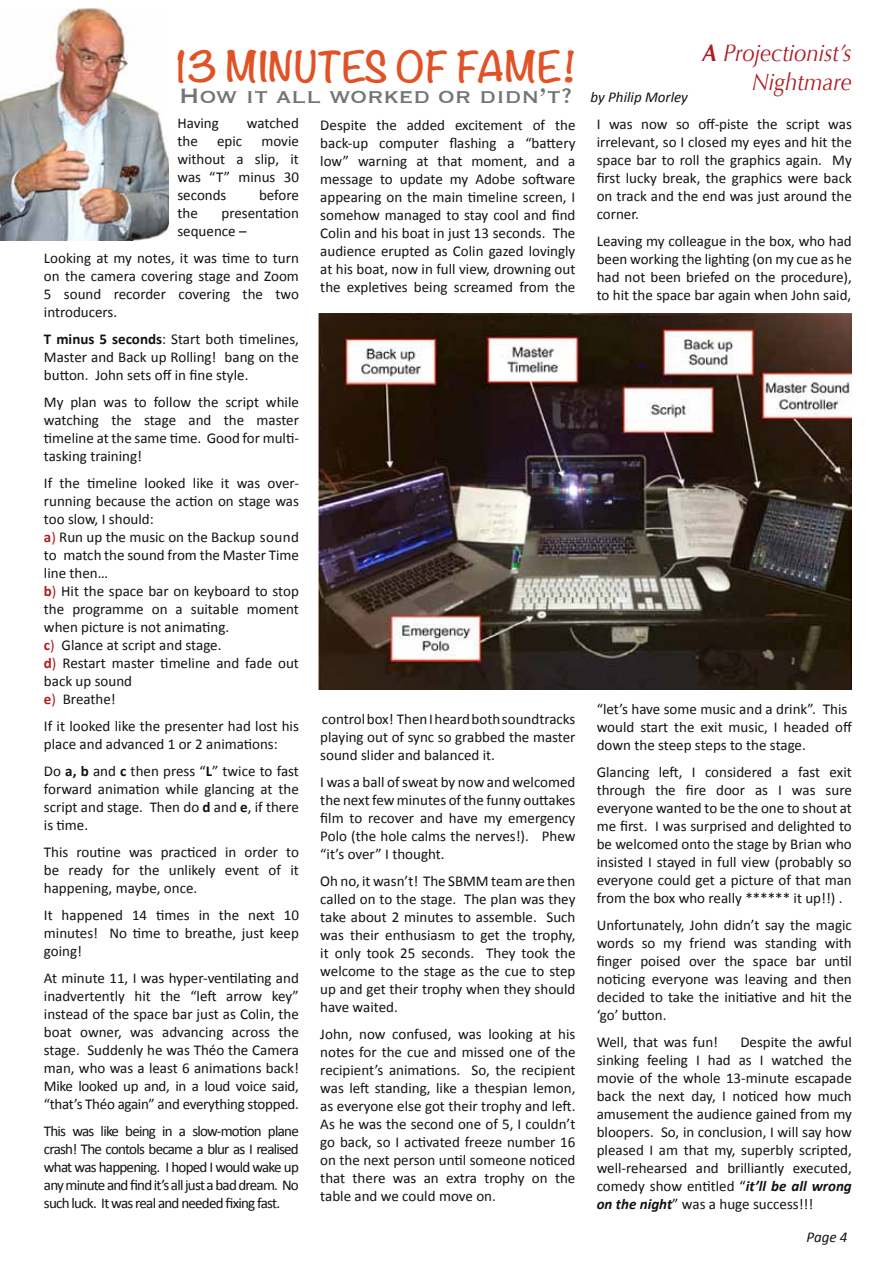
<style>
.page{position:relative;width:893px;height:1263px;background:#fff}
.page>*{position:absolute;margin:0;border:0;box-sizing:border-box;transform-origin:0 0}
.t1{font:700 37.5px "Noteworthy";color:#df5327}
.t2{font:27px "Copperplate";color:#727574}
.t3{font:italic 24px/28.8px "Optima";color:#ae1d23;text-align:right;scale:.92 1}
.t4{font:15px/18px "Calibri";color:#121212;text-align:justify}
.t5{font:italic 15px "Calibri";color:#121212}
.s1{font-family:"Calibri";font-style:italic;font-size:15px;color:#121212}
.s2{font-weight:700}
.s3{font-weight:700;color:#ae1d23}
.s4{color:#ae1d23}
.s5{font-weight:700;font-style:italic}
</style>
<div class="page">
<img style="left:0;top:9px;width:169px;height:232px">
<img style="left:319px;top:313px;width:533px;height:376px">
<h1 class="t1" style="left:176px;top:34px;width:401px">13 MINUTES OF FAME!</h1>
<h2 class="t2" style="left:179px;top:78px;width:511px">How it all worked or didn’t? <span class="s1">by Philip Morley</span></h2>
<h3 class="t3" style="left:702px;top:39px;width:164px"><span class="s2">A</span> Projectionist’s<br>Nightmare</h3>
<p class="t4" style="left:177px;top:113px;width:43px">Having</p>
<p class="t4" style="left:247px;top:113px;width:54px">watched</p>
<p class="t4" style="left:177px;top:131px;width:22px">the</p>
<p class="t4" style="left:217px;top:131px;width:27px">epic</p>
<p class="t4" style="left:177px;top:131px;width:123px;text-indent:84px">movie without a slip, it was “T” minus 30 seconds</p>
<p class="t4" style="left:259px;top:185px;width:41px">before</p>
<p class="t4" style="left:177px;top:203px;width:22px">the</p>
<p class="t4" style="left:177px;top:203px;width:123px;text-indent:44px">presentation sequence –</p>
<p class="t4" style="left:44px;top:248px;width:256px">Looking at my notes, it was time to turn on the camera covering stage and Zoom 5 sound recorder covering the two introducers.</p>
<p class="t4" style="left:44px;top:329px;width:257px"><span class="s2">T minus 5 seconds</span>: Start both timelines, Master and Back up Rolling! bang on the button. John sets off in fine style.</p>
<p class="t4" style="left:44px;top:392px;width:257px">My plan was to follow the script while watching the stage and the master timeline at the same time. Good for multi&shy;tasking training!</p>
<p class="t4" style="left:44px;top:473px;width:257px;text-align:left">If the timeline looked like it was over&shy;running because the action on stage was too slow, I should:<br><span class="s3">a</span><span class="s4">)</span> Run up the music on the Backup sound to match the sound from the Master Time line then…<br><span class="s3">b</span><span class="s4">)</span> Hit the space bar on keyboard to stop the programme on a suitable moment when picture is not animating.<br><span class="s3">c</span><span class="s4">)</span> Glance at script and stage.<br><span class="s3">d</span><span class="s4">)</span> Restart master timeline and fade out back up sound<br><span class="s3">e</span><span class="s4">)</span> Breathe!</p>
<p class="t4" style="left:44px;top:716px;width:256px">If it looked like the presenter had lost his place and advanced 1 or 2 animations:</p>
<p class="t4" style="left:44px;top:761px;width:257px">Do <span class="s2">a, b</span> and <span class="s2">c</span> then press “<span class="s2">L</span>” twice to fast forward animation while glancing at the script and stage. Then do <span class="s2">d</span> and <span class="s2">e</span>, if there is time.</p>
<p class="t4" style="left:44px;top:842px;width:256px">This routine was practiced in order to be ready for the unlikely event of it happening, maybe, once.</p>
<p class="t4" style="left:44px;top:905px;width:257px">It happened 14 times in the next 10 minutes! No time to breathe, just keep going!</p>
<p class="t4" style="left:44px;top:968px;width:257px">At minute 11, I was hyper-ventilating and inadvertently hit the “left arrow key” instead of the space bar just as Colin, the boat owner, was advancing across the stage. Suddenly he was Théo the Camera man, who was a least 6 animations back!<br>Mike looked up and, in a loud voice said, “that’s Théo again” and everything stopped.</p>
<p class="t4" style="left:44px;top:1121px;width:256px">This was like being in a slow-motion plane crash! The contols became a blur as I realised what was happening. I hoped I would wake up any minute and find it’s all just a bad dream. No such luck. It was real and needed fixing fast.</p>
<p class="t4" style="left:320px;top:115px;width:257px">Despite the added excitement of the back-up computer flashing a “battery low” warning at that moment, and a message to update my Adobe software appearing on the main timeline screen, I somehow managed to stay cool and find Colin and his boat in just 13 seconds. The audience erupted as Colin gazed lovingly at his boat, now in full view, drowning out the expletives being screamed from the</p>
<p class="t4" style="left:320px;top:709px;width:257px">control box! Then I heard both soundtracks playing out of sync so grabbed the master sound slider and balanced it.</p>
<p class="t4" style="left:320px;top:772px;width:257px">I was a ball of sweat by now and welcomed the next few minutes of the funny outtakes film to recover and have my emergency Polo (the hole calms the nerves!). Phew “it’s over” I thought.</p>
<p class="t4" style="left:320px;top:871px;width:257px">Oh no, it wasn’t! The SBMM team are then called on to the stage. The plan was they take about 2 minutes to assemble. Such was their enthusiasm to get the trophy, it only took 25 seconds. They took the welcome to the stage as the cue to step up and get their trophy when they should have waited.</p>
<p class="t4" style="left:320px;top:1024px;width:257px">John, now confused, was looking at his notes for the cue and missed one of the recipient’s animations. So, the recipient was left standing, like a thespian lemon, as everyone else got their trophy and left.<br>As he was the second one of 5, I couldn’t go back, so I activated freeze number 16 on the next person until someone noticed that there was an extra trophy on the table and we could move on.</p>
<p class="t4" style="left:597px;top:114px;width:257px">I was now so off-piste the script was irrelevant, so I closed my eyes and hit the space bar to roll the graphics again. My first lucky break, the graphics were back on track and the end was just around the corner.</p>
<p class="t4" style="left:597px;top:231px;width:257px">Leaving my colleague in the box, who had been working the lighting (on my cue as he had not been briefed on the procedure), to hit the space bar again when John said,</p>
<p class="t4" style="left:597px;top:699px;width:257px;text-align:left">“let’s have some music and a drink”. This would start the exit music, I headed off down the steep steps to the stage.</p>
<p class="t4" style="left:597px;top:762px;width:257px">Glancing left, I considered a fast exit through the fire door as I was sure everyone wanted to be the one to shout at me first. I was surprised and delighted to be welcomed onto the stage by Brian who insisted I stayed in full view (probably so everyone could get a picture of that man from the box who really ****** it up!!) .</p>
<p class="t4" style="left:597px;top:915px;width:257px">Unfortunately, John didn’t say the magic words so my friend was standing with finger poised over the space bar until noticing everyone was leaving and then decided to take the initiative and hit the ‘go’ button.</p>
<p class="t4" style="left:597px;top:1032px;width:123px">Well, that was fun!</p>
<p class="t4" style="left:597px;top:1032px;width:257px;text-indent:144px">Despite the awful sinking feeling I had as I watched the movie of the whole 13-minute escapade back the next day, I noticed how much amusement the audience gained from my bloopers. So, in conclusion, I will say how pleased I am that my, superbly scripted, well-rehearsed and brilliantly executed, comedy show entitled “<span class="s5">it’ll be all wrong on the night</span>” was a huge success!!!</p>
<p class="t5" style="left:806px;top:1227px;width:43px">Page 4</p>
</div>
